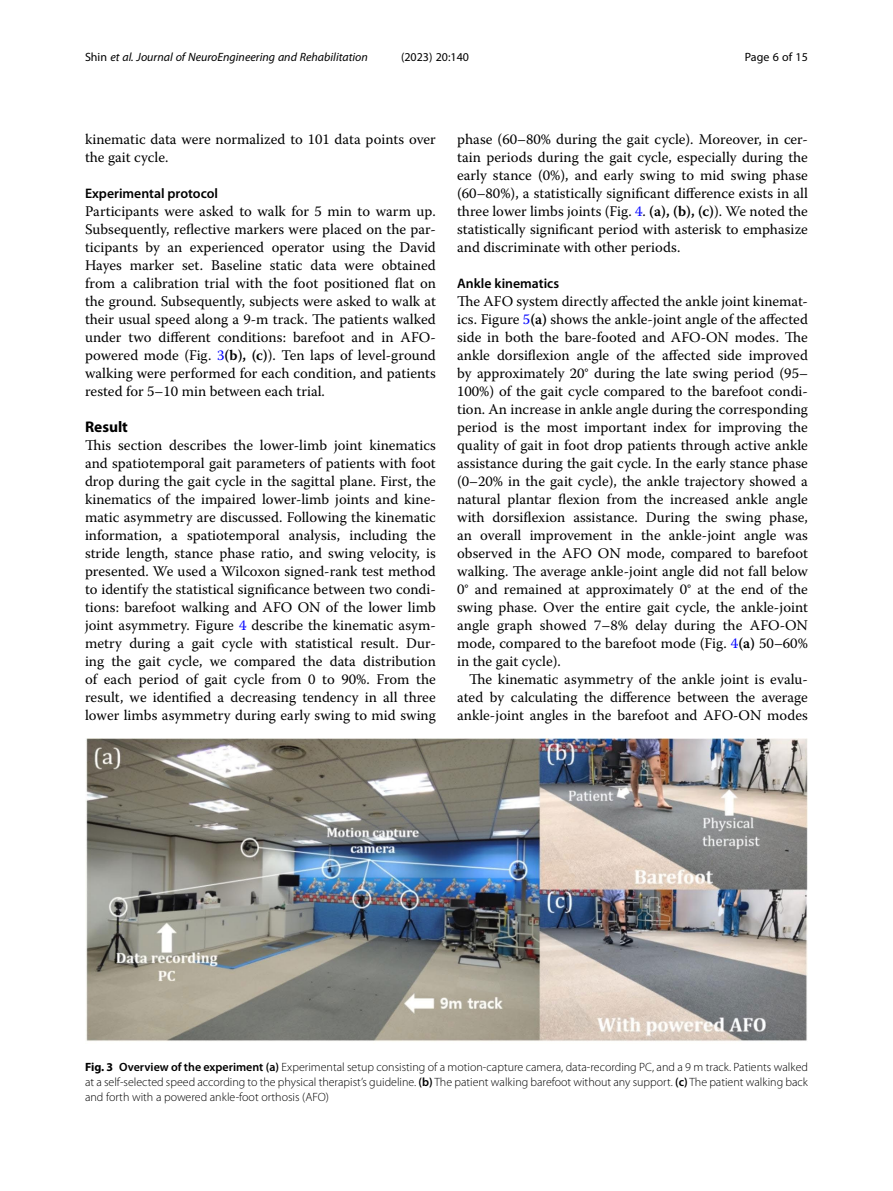
<style>
.page{position:relative;width:893px;height:1191px;background:#fff}
.page>*{position:absolute;margin:0;border:0;box-sizing:border-box;transform-origin:0 0}
.Head_1{font:700 15.45px "Myriad Pro";color:#000}
.Body_Text{font:14.7px/18px "Warnock Pro";color:#000;text-align:justify}
.Body_Text_Indent{font:14.7px/18px "Warnock Pro";color:#000;text-align:justify}
.Head_2{font:600 13.8px "Myriad Pro";color:#000}
.Figure_Caption{font:300 12px/15px "Myriad Pro";color:#000;text-align:justify}
.t1{font:italic 12px "Myriad Pro";color:#000}
.t2{font:12px "Myriad Pro";color:#000}
.s1{font-style:normal}
.s2{color:#00f}
.s3{font-weight:600}
.s4{font-weight:700}
</style>
<div class="page">
<img style="left:86px;top:739px;width:722px;height:302px">
<p class="t1" style="left:85px;top:50px;width:284px"><span class="s1">Shin</span> et al. Journal of NeuroEngineering and Rehabilitation</p>
<p class="t2" style="left:401px;top:50px;width:70px">(2023) 20:140</p>
<p class="t2" style="left:745px;top:50px;width:65px">Page 6 of 15</p>
<p class="Body_Text" style="left:85px;top:130px;width:352px">kinematic data were normalized to 101 data points over the gait cycle.</p>
<p class="Head_2" style="left:85px;top:185px;width:135px">Experimental protocol</p>
<p class="Body_Text" style="left:85px;top:202px;width:352px">Participants were asked to walk for 5 min to warm up.<br>Subsequently, reflective markers were placed on the par&shy;ticipants by an experienced operator using the David Hayes marker set. Baseline static data were obtained from a calibration trial with the foot positioned flat on the ground. Subsequently, subjects were asked to walk at their usual speed along a 9-m track. The patients walked under two different conditions: barefoot and in AFO&shy;powered mode (Fig. <span class="s2">3</span><span class="s3">(b), (c)</span>). Ten laps of level-ground walking were performed for each condition, and patients rested for 5–10 min between each trial.</p>
<p class="Head_1" style="left:85px;top:417px;width:44px">Result</p>
<p class="Body_Text" style="left:85px;top:436px;width:352px">This section describes the lower-limb joint kinematics and spatiotemporal gait parameters of patients with foot drop during the gait cycle in the sagittal plane. First, the kinematics of the impaired lower-limb joints and kine&shy;matic asymmetry are discussed. Following the kinematic information, a spatiotemporal analysis, including the stride length, stance phase ratio, and swing velocity, is presented. We used a Wilcoxon signed-rank test method to identify the statistical significance between two condi&shy;tions: barefoot walking and AFO ON of the lower limb joint asymmetry. Figure <span class="s2">4</span> describe the kinematic asym&shy;metry during a gait cycle with statistical result. Dur&shy;ing the gait cycle, we compared the data distribution of each period of gait cycle from 0 to 90%. From the result, we identified a decreasing tendency in all three lower limbs asymmetry during early swing to mid swing</p>
<p class="Body_Text" style="left:457px;top:130px;width:352px">phase (60–80% during the gait cycle). Moreover, in cer&shy;tain periods during the gait cycle, especially during the early stance (0%), and early swing to mid swing phase (60–80%), a statistically significant difference exists in all three lower limbs joints (Fig. <span class="s2">4</span>. <span class="s3">(a), (b), (c)</span>). We noted the statistically significant period with asterisk to emphasize and discriminate with other periods.</p>
<p class="Head_2" style="left:457px;top:275px;width:104px">Ankle kinematics</p>
<p class="Body_Text" style="left:457px;top:292px;width:352px">The AFO system directly affected the ankle joint kinemat&shy;ics. Figure <span class="s2">5</span><span class="s3">(a)</span> shows the ankle-joint angle of the affected side in both the bare-footed and AFO-ON modes. The ankle dorsiflexion angle of the affected side improved by approximately 20° during the late swing period (95– 100%) of the gait cycle compared to the barefoot condi&shy;tion. An increase in ankle angle during the corresponding period is the most important index for improving the quality of gait in foot drop patients through active ankle assistance during the gait cycle. In the early stance phase (0–20% in the gait cycle), the ankle trajectory showed a natural plantar flexion from the increased ankle angle with dorsiflexion assistance. During the swing phase, an overall improvement in the ankle-joint angle was observed in the AFO ON mode, compared to barefoot walking. The average ankle-joint angle did not fall below 0° and remained at approximately 0° at the end of the swing phase. Over the entire gait cycle, the ankle-joint angle graph showed 7–8% delay during the AFO-ON mode, compared to the barefoot mode (Fig. <span class="s2">4</span><span class="s3">(a)</span> 50–60% in the gait cycle).</p>
<p class="Body_Text_Indent" style="left:457px;top:670px;width:352px;text-indent:12px">The kinematic asymmetry of the ankle joint is evalu&shy;ated by calculating the difference between the average ankle-joint angles in the barefoot and AFO-ON modes</p>
<p class="Figure_Caption" style="left:85px;top:1059px;width:724px"><span class="s4">Fig. 3</span> <span class="s3">Overview of the experiment (a)</span> Experimental setup consisting of a motion-capture camera, data-recording PC, and a 9 m track. Patients walked at a self-selected speed according to the physical therapist’s guideline. <span class="s3">(b)</span> The patient walking barefoot without any support. <span class="s3">(c)</span> The patient walking back and forth with a powered ankle-foot orthosis (AFO)</p>
</div>
